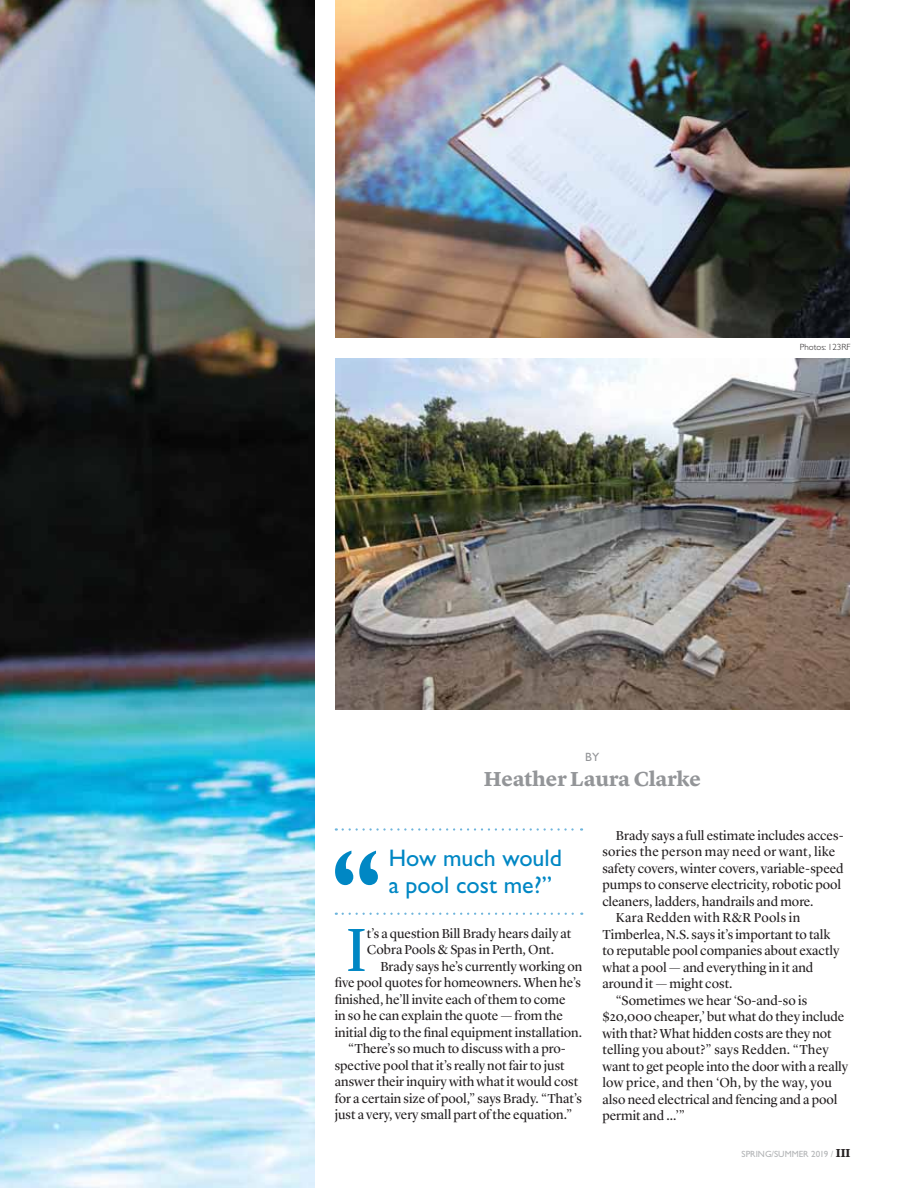
<style>
.page{position:relative;width:918px;height:1188px;background:#fff}
.page>*{position:absolute;margin:0;border:0;box-sizing:border-box;transform-origin:0 0}
.t1{font:63.15px "Lyon Display";color:#0087c4}
.t2{font:24px/27px "Gill Sans Std";color:#0087c4}
.t3{font:700 21px "Lyon Text";letter-spacing:-.01em;color:#939598}
.t4{font:13.5px/16.5px "Lyon Display";color:#231f20}
.t5{font:13.5px "Lyon Display";letter-spacing:.02em;color:#231f20}
.t6{font:12px "Gill Sans Std";color:#939598}
.t7{font:9px "Gill Sans Std";color:#b2b4b6}
.t8{font:300 9px "Gill Sans Std";color:#231f20}
.s1{font-family:"Lyon Text";font-weight:700;font-size:12px;color:#231f20}
</style>
<div class="page">
<img style="left:335px;top:0;width:515px;height:338px">
<img style="left:0;top:0;width:315px;height:1188px">
<img style="left:335px;top:359px;width:515px;height:351px">
<svg style="left:343px;top:913px;width:239px;height:2px"></svg>
<svg style="left:335px;top:851px;width:43px;height:34px"></svg>
<svg style="left:343px;top:828px;width:239px;height:3px"></svg>
<p class="t8" style="left:800px;top:344px;width:52px">Photos: 123RF</p>
<p class="t6" style="left:585px;top:752px;width:16px">BY</p>
<h3 class="t3" style="left:484px;top:763px;width:219px">Heather Laura Clarke</h3>
<h2 class="t2" style="left:389px;top:847px;width:175px">How much would a pool cost me?”</h2>
<h1 class="t1" style="left:346px;top:918px;width:22px">I</h1>
<p class="t4" style="left:367px;top:926px;width:206px">t’s a question Bill Brady hears daily at<br>Cobra Pools &amp; Spas in Perth, Ont.</p>
<p class="t4" style="left:380px;top:959px;width:203px">Brady says he’s currently working on</p>
<p class="t4" style="left:335px;top:975px;width:248px">five pool quotes for homeowners. When he’s</p>
<p class="t4" style="left:335px;top:992px;width:232px">finished, he’ll invite each of them to come</p>
<p class="t4" style="left:335px;top:1008px;width:230px">in so he can explain the quote — from the</p>
<p class="t4" style="left:335px;top:1025px;width:249px">initial dig to the final equipment installation.</p>
<p class="t4" style="left:348px;top:1041px;width:219px">“There’s so much to discuss with a pro-</p>
<p class="t4" style="left:335px;top:1058px;width:232px">spective pool that it’s really not fair to just</p>
<p class="t4" style="left:335px;top:1074px;width:245px">answer their inquiry with what it would cost</p>
<p class="t4" style="left:335px;top:1091px;width:249px">for a certain size of pool,” says Brady. “That’s</p>
<p class="t4" style="left:335px;top:1107px;width:239px">just a very, very small part of the equation.”</p>
<p class="t4" style="left:616px;top:827px;width:229px">Brady says a full estimate includes acces-</p>
<p class="t5" style="left:602px;top:845px;width:234px">sories the person may need or want, like</p>
<p class="t4" style="left:602px;top:860px;width:243px">safety covers, winter covers, variable-speed</p>
<p class="t4" style="left:602px;top:877px;width:240px">pumps to conserve electricity, robotic pool</p>
<p class="t4" style="left:602px;top:893px;width:213px">cleaners, ladders, handrails and more.</p>
<p class="t5" style="left:616px;top:911px;width:186px">Kara Redden with R&amp;R Pools in</p>
<p class="t4" style="left:602px;top:926px;width:229px">Timberlea, N.S. says it’s important to talk</p>
<p class="t4" style="left:602px;top:943px;width:239px">to reputable pool companies about exactly</p>
<p class="t4" style="left:602px;top:959px;width:212px">what a pool — and everything in it and</p>
<p class="t4" style="left:602px;top:976px;width:132px">around it — might cost.</p>
<p class="t4" style="left:616px;top:992px;width:193px">“Sometimes we hear ‘So-and-so is</p>
<p class="t4" style="left:602px;top:1009px;width:243px">$20,000 cheaper,’ but what do they include</p>
<p class="t4" style="left:602px;top:1025px;width:231px">with that? What hidden costs are they not</p>
<p class="t5" style="left:602px;top:1043px;width:228px">telling you about?” says Redden. “They</p>
<p class="t4" style="left:602px;top:1058px;width:247px">want to get people into the door with a really</p>
<p class="t5" style="left:602px;top:1076px;width:231px">low price, and then ‘Oh, by the way, you</p>
<p class="t4" style="left:602px;top:1091px;width:237px">also need electrical and fencing and a pool</p>
<p class="t4" style="left:602px;top:1108px;width:84px">permit and ...’”</p>
<p class="t7" style="left:742px;top:1150px;width:110px">SPRING/SUMMER 2019 / <span class="s1">III</span></p>
</div>
